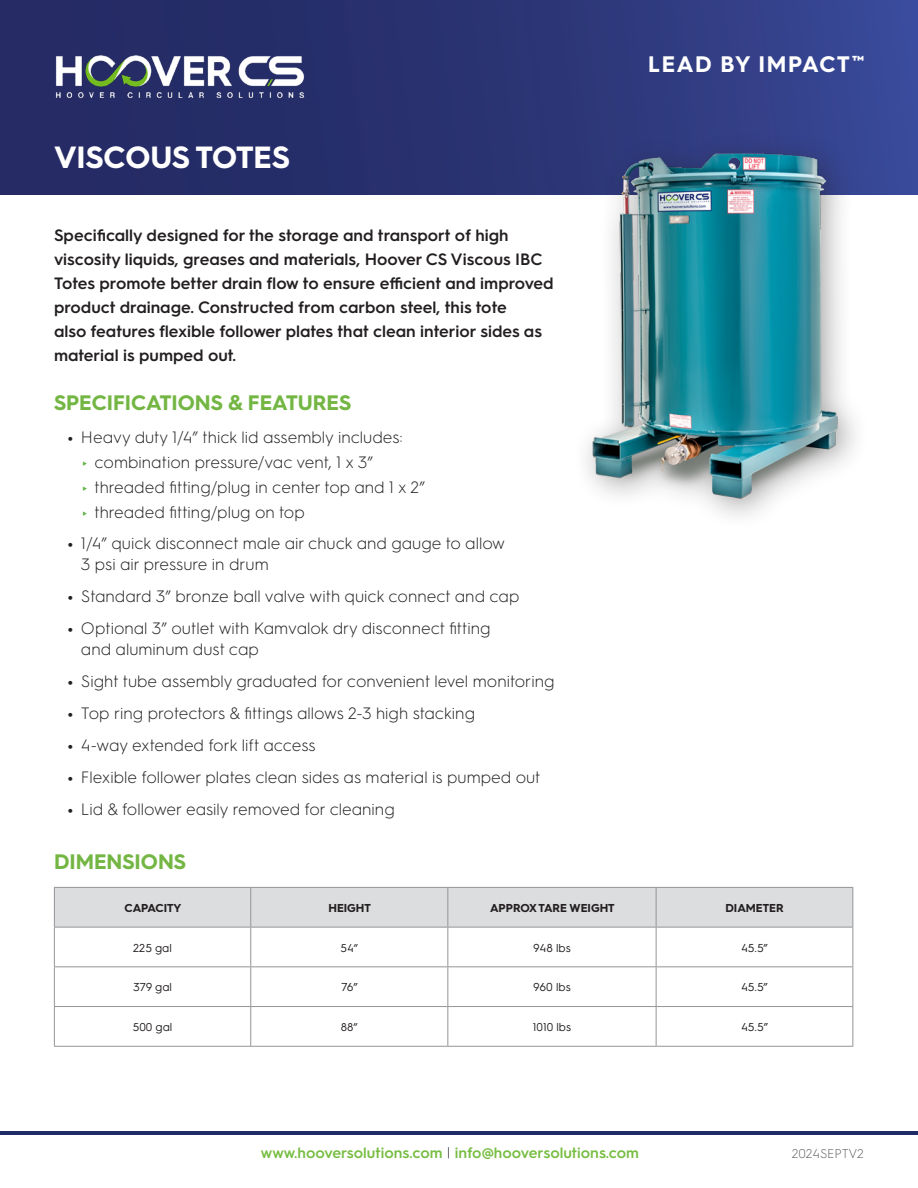
<style>
.page{position:relative;width:918px;height:1188px;background:#fff}
.page>*{position:absolute;margin:0;border:0;box-sizing:border-box;transform-origin:0 0}
.t1{font:700 30.75px "Hurme Geometric Sans 3";color:#fff}
.t2{font:700 22.5px "Hurme Geometric Sans 3";letter-spacing:.075em;color:#fff}
.t3{font:700 21px "Hurme Geometric Sans 3";color:#74b643}
.t4{font:300 16.5px/24.9px "Hurme Geometric Sans 3";color:#231f20}
.t5{font:600 16.5px/24px "Hurme Geometric Sans 3";color:#231f20}
.t6{font:600 15px "Hurme Geometric Sans 3";color:#77bd42}
.t7{font:300 12.75px "Hurme Geometric Sans 3";color:#636366}
.t8{font:11.55px "Hurme Geometric Sans 3";color:#231f20}
.t9{font:700 11.55px "Hurme Geometric Sans 3";color:#231f20}
.t10{font:11.25px "Hurme Geometric Sans 3";color:#231f20}
.s1{font-weight:700}
.s2{color:#60b245}
.s3{font-size:11.55px}
.s4{font-weight:300;color:#231f20}
</style>
<div class="page">
<div style="left:0;top:0;width:918px;height:194px;background:linear-gradient(to right,#21255b,#364691)"></div>
<img style="left:54px;top:54px;width:252px;height:44px">
<hr style="left:0;top:1131px;width:918px;height:3px;background:#202c65">
<div style="left:572px;top:132px;width:297px;height:398px;background:#231f20;opacity:.4"></div>
<img style="left:569px;top:125px;width:293px;height:393px">
<div style="left:55px;top:888px;width:797px;height:39px;background:#dcdddf"></div>
<hr style="left:250px;top:888px;width:1px;height:39px;background:#939598">
<hr style="left:447px;top:888px;width:1px;height:39px;background:#939598">
<hr style="left:656px;top:888px;width:1px;height:39px;background:#939598">
<hr style="left:250px;top:928px;width:1px;height:38px;background:#939598">
<hr style="left:447px;top:928px;width:1px;height:38px;background:#939598">
<hr style="left:656px;top:928px;width:1px;height:38px;background:#939598">
<hr style="left:250px;top:967px;width:1px;height:39px;background:#939598">
<hr style="left:447px;top:967px;width:1px;height:39px;background:#939598">
<hr style="left:656px;top:967px;width:1px;height:39px;background:#939598">
<hr style="left:250px;top:1007px;width:1px;height:39px;background:#939598">
<hr style="left:447px;top:1007px;width:1px;height:39px;background:#939598">
<hr style="left:656px;top:1007px;width:1px;height:39px;background:#939598">
<hr style="left:54px;top:887px;width:197px;height:1px;background:#939598">
<hr style="left:54px;top:888px;width:1px;height:39px;background:#939598">
<hr style="left:251px;top:887px;width:197px;height:1px;background:#939598">
<hr style="left:448px;top:887px;width:208px;height:1px;background:#939598">
<hr style="left:656px;top:887px;width:197px;height:1px;background:#939598">
<hr style="left:852px;top:888px;width:1px;height:39px;background:#939598">
<hr style="left:54px;top:927px;width:197px;height:1px;background:#939598">
<hr style="left:251px;top:927px;width:197px;height:1px;background:#939598">
<hr style="left:448px;top:927px;width:208px;height:1px;background:#939598">
<hr style="left:656px;top:927px;width:197px;height:1px;background:#939598">
<hr style="left:54px;top:928px;width:1px;height:38px;background:#939598">
<hr style="left:852px;top:928px;width:1px;height:38px;background:#939598">
<hr style="left:54px;top:966px;width:197px;height:1px;background:#939598">
<hr style="left:54px;top:967px;width:1px;height:39px;background:#939598">
<hr style="left:251px;top:966px;width:197px;height:1px;background:#939598">
<hr style="left:448px;top:966px;width:208px;height:1px;background:#939598">
<hr style="left:656px;top:966px;width:197px;height:1px;background:#939598">
<hr style="left:852px;top:967px;width:1px;height:39px;background:#939598">
<hr style="left:54px;top:1007px;width:1px;height:39px;background:#939598">
<hr style="left:852px;top:1007px;width:1px;height:39px;background:#939598">
<hr style="left:54px;top:1006px;width:197px;height:1px;background:#939598">
<hr style="left:251px;top:1006px;width:197px;height:1px;background:#939598">
<hr style="left:448px;top:1006px;width:208px;height:1px;background:#939598">
<hr style="left:656px;top:1006px;width:197px;height:1px;background:#939598">
<hr style="left:54px;top:1046px;width:197px;height:1px;background:#939598">
<hr style="left:251px;top:1046px;width:197px;height:1px;background:#939598">
<hr style="left:448px;top:1046px;width:208px;height:1px;background:#939598">
<hr style="left:656px;top:1046px;width:197px;height:1px;background:#939598">
<h1 class="t1" style="left:54px;top:136px;width:238px">VISCOUS TOTES</h1>
<p class="t5" style="left:54px;top:222px;width:501px">Specifically designed for the storage and transport of high viscosity liquids, greases and materials, Hoover CS Viscous IBC Totes promote better drain flow to ensure efficient and improved product drainage. Constructed from carbon steel, this tote<br>also features flexible follower plates that clean interior sides as material is pumped out.</p>
<p class="t3" style="left:54px;top:388px;width:299px">SPECIFICATIONS &amp; FEATURES</p>
<p class="t4" style="left:81px;top:424px;width:346px;text-indent:-13px"><span class="s1">•</span> Heavy duty 1/4” thick lid assembly includes:<br><span class="s2">►</span> combination pressure/vac vent, 1 x 3”<br><span class="s2">►</span> threaded fitting/plug in center top and 1 x 2” <span class="s2">►</span> threaded fitting/plug on top</p>
<p class="t4" style="left:81px;top:532px;width:426px;line-height:21px;text-indent:-13px"><span class="s1">•</span> 1/4” quick disconnect male air chuck and gauge to allow<br>3 psi air pressure in drum</p>
<p class="t4" style="left:67px;top:583px;width:453px"><span class="s1">•</span> Standard 3” bronze ball valve with quick connect and cap</p>
<p class="t4" style="left:81px;top:617px;width:411px;line-height:21px;text-indent:-13px"><span class="s1">•</span> Optional 3” outlet with Kamvalok dry disconnect fitting and aluminum dust cap</p>
<p class="t4" style="left:67px;top:668px;width:489px"><span class="s1">•</span> Sight tube assembly graduated for convenient level monitoring</p>
<p class="t4" style="left:67px;top:700px;width:409px"><span class="s1">•</span> Top ring protectors &amp; fittings allows 2-3 high stacking</p>
<p class="t4" style="left:67px;top:732px;width:250px"><span class="s1">•</span> 4-way extended fork lift access</p>
<p class="t4" style="left:67px;top:764px;width:475px"><span class="s1">•</span> Flexible follower plates clean sides as material is pumped out</p>
<p class="t4" style="left:67px;top:796px;width:329px"><span class="s1">•</span> Lid &amp; follower easily removed for cleaning</p>
<p class="t3" style="left:54px;top:847px;width:134px">DIMENSIONS</p>
<h2 class="t2" style="left:648px;top:48px;width:217px">LEAD BY IMPACT <sup>™</sup></h2>
<p class="t9" style="left:125px;top:900px;width:58px">CAPACITY</p>
<p class="t9" style="left:328px;top:900px;width:44px">HEIGHT</p>
<p class="t9" style="left:490px;top:900px;width:126px">APPROX TARE WEIGHT</p>
<p class="t9" style="left:725px;top:900px;width:60px">DIAMETER</p>
<p class="t8" style="left:133px;top:939px;width:40px">225 gal</p>
<p class="t10" style="left:341px;top:940px;width:19px">54”</p>
<p class="t8" style="left:533px;top:939px;width:39px">948 lbs</p>
<p class="t8" style="left:741px;top:939px;width:28px">45.5”</p>
<p class="t8" style="left:133px;top:979px;width:40px">379 gal</p>
<p class="t8" style="left:341px;top:979px;width:18px">76”</p>
<p class="t8" style="left:533px;top:979px;width:39px">960 lbs</p>
<p class="t8" style="left:741px;top:979px;width:28px">45.5”</p>
<p class="t10" style="left:133px;top:1019px;width:41px">500 <span class="s3">gal</span></p>
<p class="t10" style="left:341px;top:1019px;width:18px">88”</p>
<p class="t10" style="left:533px;top:1019px;width:40px">1010 <span class="s3">lbs</span></p>
<p class="t8" style="left:741px;top:1019px;width:28px">45.5”</p>
<p class="t6" style="left:261px;top:1142px;width:380px">www.hooversolutions.com <span class="s4">|</span> info@hooversolutions.com</p>
<p class="t7" style="left:792px;top:1144px;width:74px">2024SEPTV2</p>
</div>
